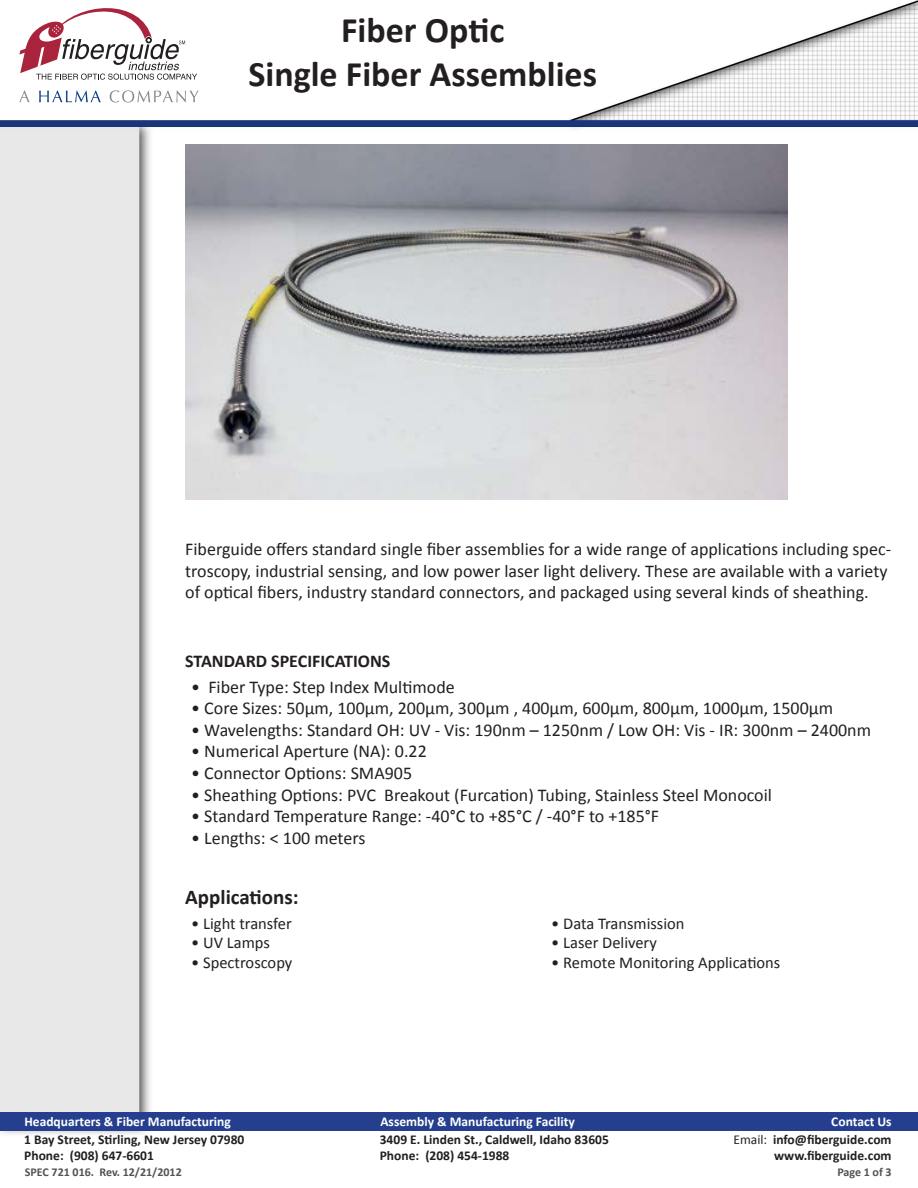
<style>
.page{position:relative;width:918px;height:1188px;background:#fff}
.page>*{position:absolute;margin:0;border:0;box-sizing:border-box;transform-origin:0 0}
.t1{font:700 36px/43.2px "Calibri";color:#231f20;text-align:center}
.t2{font:700 21px "Calibri";color:#231f20}
.t3{font:18px/21.6px "Calibri";color:#231f20}
.t4{font:700 18px "Calibri";color:#231f20}
.t5{font:16.5px "Calibri";color:#231f20}
.t6{font:700 13.5px/16.2px "Calibri";color:#231f20}
.t7{font:700 13.5px "Calibri";color:#fff}
.t8{font:700 12px "Calibri";color:#515252}
.s1{font-weight:400}
</style>
<div class="page">
<img style="left:0;top:0;width:918px;height:1134px">
<div style="left:0;top:1112px;width:918px;height:19px;background:#253f8e"></div>
<svg style="left:20px;top:1px;width:177px;height:79px"></svg>
<img style="left:11px;top:82px;width:196px;height:28px">
<hr style="left:891px;top:673px;width:2px;height:184px;background:#fff">
<img style="left:185px;top:144px;width:603px;height:356px">
<p class="t1" style="left:249px;top:9px;width:350px">Fiber Optic<br>Single Fiber Assemblies</p>
<p class="t3" style="left:185px;top:538px;width:707px">Fiberguide offers standard single fiber assemblies for a wide range of applications including spec&shy;troscopy, industrial sensing, and low power laser light delivery. These are available with a variety of optical fibers, industry standard connectors, and packaged using several kinds of sheathing.</p>
<p class="t4" style="left:185px;top:650px;width:207px">STANDARD SPECIFICATIONS</p>
<p class="t3" style="left:191px;top:676px;width:265px">• Fiber Type: Step Index Multimode</p>
<p class="t3" style="left:191px;top:698px;width:643px">• Core Sizes: 50µm, 100µm, 200µm, 300µm , 400µm, 600µm, 800µm, 1000µm, 1500µm</p>
<p class="t3" style="left:191px;top:719px;width:681px">• Wavelengths: Standard OH: UV - Vis: 190nm – 1250nm / Low OH: Vis - IR: 300nm – 2400nm</p>
<p class="t3" style="left:191px;top:741px;width:237px">• Numerical Aperture (NA): 0.22</p>
<p class="t3" style="left:191px;top:762px;width:222px">• Connector Options: SMA905</p>
<p class="t3" style="left:191px;top:784px;width:582px">• Sheathing Options: PVC Breakout (Furcation) Tubing, Stainless Steel Monocoil</p>
<p class="t3" style="left:191px;top:806px;width:469px">• Standard Temperature Range: -40°C to +85°C / -40°F to +185°F</p>
<p class="t3" style="left:191px;top:827px;width:176px">• Lengths: &lt; 100 meters</p>
<p class="t2" style="left:185px;top:884px;width:115px">Applications:</p>
<p class="t5" style="left:191px;top:913px;width:102px">• Light transfer</p>
<p class="t5" style="left:191px;top:932px;width:80px">• UV Lamps</p>
<p class="t5" style="left:191px;top:952px;width:103px">• Spectroscopy</p>
<p class="t5" style="left:551px;top:913px;width:135px">• Data Transmission</p>
<p class="t5" style="left:551px;top:932px;width:107px">• Laser Delivery</p>
<p class="t5" style="left:551px;top:952px;width:231px">• Remote Monitoring Applications</p>
<p class="t7" style="left:24px;top:1113px;width:208px">Headquarters &amp; Fiber Manufacturing</p>
<p class="t7" style="left:380px;top:1113px;width:196px">Assembly &amp; Manufacturing Facility</p>
<p class="t7" style="left:831px;top:1113px;width:62px">Contact Us</p>
<p class="t8" style="left:25px;top:1165px;width:158px">SPEC 721 016. Rev. 12/21/2012</p>
<p class="t6" style="left:24px;top:1132px;width:222px">1 Bay Street, Stirling, New Jersey 07980<br>Phone: (908) 647-6601</p>
<p class="t6" style="left:380px;top:1132px;width:231px">3409 E. Linden St., Caldwell, Idaho 83605<br>Phone: (208) 454-1988</p>
<p class="t6" style="left:734px;top:1132px;width:160px;text-align:right"><span class="s1">Email:</span> info@fiberguide.com www.fiberguide.com</p>
<p class="t8" style="left:837px;top:1165px;width:56px">Page 1 of 3</p>
<p class="t8" style="left:79px;top:1165px;width:14px">01</p>
<p class="t8" style="left:123px;top:1165px;width:54px">6/27/2012</p>
</div>
